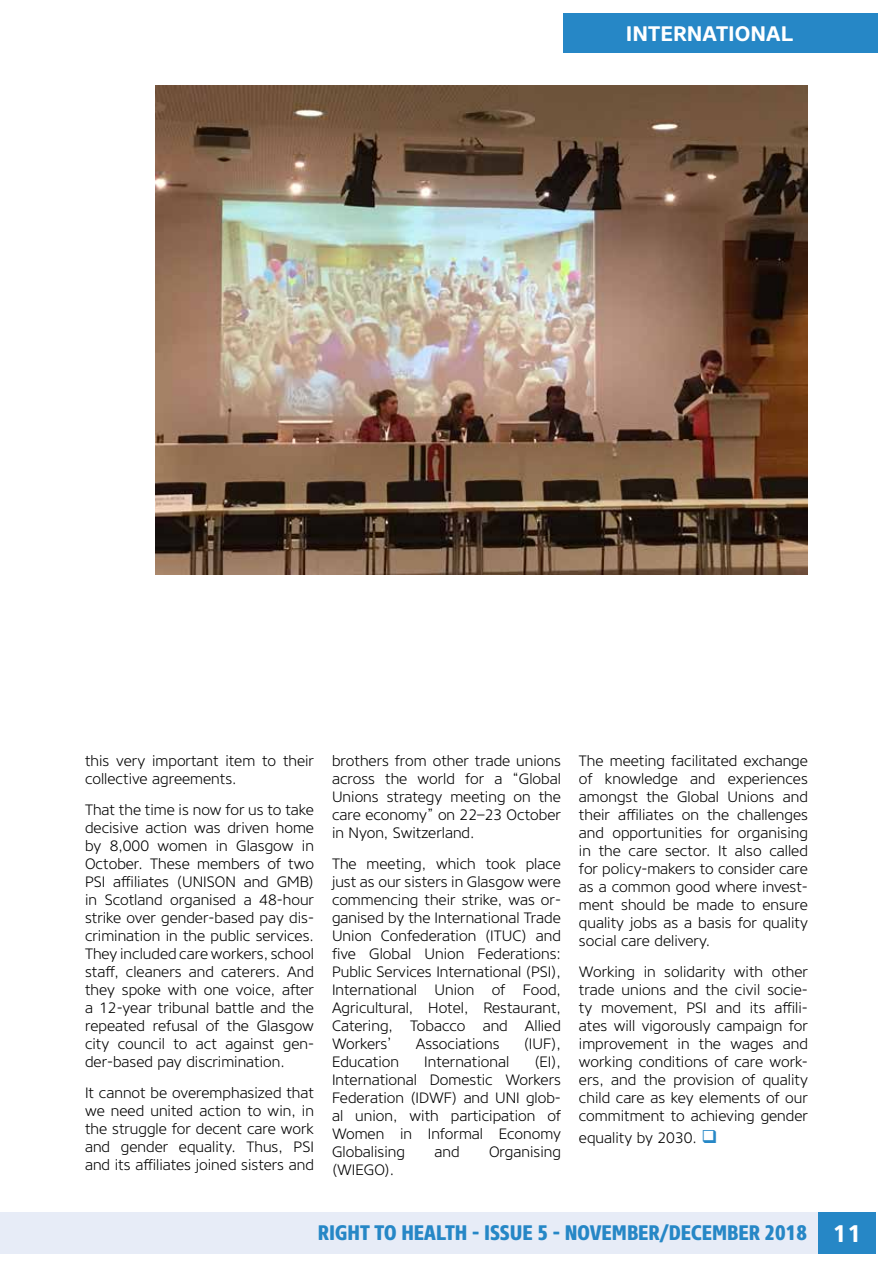
<style>
.page{position:relative;width:893px;height:1263px;background:#fff}
.page>*{position:absolute;margin:0;border:0;box-sizing:border-box;transform-origin:0 0}
.t1{font:800 21px "Core Sans NR77 Cn";color:#2687c6}
.t2{font:700 21px "Core Sans NR65";color:#fff}
.t3{font:300 15px/18px "Core Sans NR35";color:#000;text-align:justify}
.s1{color:#2687c6}
.s2{font-family:"Core Sans NR65";font-weight:700;font-size:24px;color:#fff}
</style>
<div class="page">
<div style="left:0;top:1212px;width:836px;height:41px;background:#e7ecf7"></div>
<div style="left:819px;top:1212px;width:57px;height:41px;background:#2687c6"></div>
<div style="left:563px;top:14px;width:314px;height:39px;background:#2687c6"></div>
<img style="left:155px;top:85px;width:653px;height:490px">
<h1 class="t2" style="left:626px;top:20px;width:169px">INTERNATIONAL</h1>
<p class="t3" style="left:85px;top:752px;width:230px">this very important item to their collective agreements.</p>
<p class="t3" style="left:85px;top:801px;width:230px">That the time is now for us to take decisive action was driven home by 8,000 women in Glasgow in October. These members of two PSI affiliates (UNISON and GMB) in Scotland organised a 48-hour strike over gender-based pay dis&shy;crimination in the public services.<br>They included care workers, school staff, cleaners and caterers. And they spoke with one voice, after a 12-year tribunal battle and the repeated refusal of the Glasgow city council to act against gen&shy;der-based pay discrimination.</p>
<p class="t3" style="left:85px;top:1084px;width:230px">It cannot be overemphasized that we need united action to win, in the struggle for decent care work and gender equality. Thus, PSI and its affiliates joined sisters and</p>
<p class="t3" style="left:332px;top:752px;width:230px">brothers from other trade unions across the world for a “Global Unions strategy meeting on the care economy” on 22–23 October in Nyon, Switzerland.</p>
<p class="t3" style="left:332px;top:855px;width:230px">The meeting, which took place just as our sisters in Glasgow were commencing their strike, was or&shy;ganised by the International Trade Union Confederation (ITUC) and five Global Union Federations:<br>Public Services International (PSI), International Union of Food, Agricultural, Hotel, Restaurant, Catering, Tobacco and Allied Workers’</p>
<p class="t3" style="left:416px;top:1035px;width:85px">Associations</p>
<p class="t3" style="left:524px;top:1035px;width:39px">(IUF),</p>
<p class="t3" style="left:332px;top:1053px;width:230px;text-indent:202px">(EI), International Domestic Workers Federation (IDWF) and UNI glob&shy;al union, with participation of Women in Informal Economy Globalising</p>
<p class="t3" style="left:332px;top:1053px;width:69px">Education</p>
<p class="t3" style="left:424px;top:1053px;width:87px">International</p>
<p class="t3" style="left:434px;top:1143px;width:27px">and</p>
<p class="t3" style="left:489px;top:1143px;width:73px">Organising</p>
<p class="t3" style="left:332px;top:1161px;width:64px">(WIEGO).</p>
<p class="t3" style="left:579px;top:752px;width:230px">The meeting facilitated exchange of knowledge and experiences amongst the Global Unions and their affiliates on the challenges and opportunities for organising in the care sector. It also called for policy-makers to consider care as a common good where invest&shy;ment should be made to ensure quality jobs as a basis for quality social care delivery.</p>
<p class="t3" style="left:579px;top:963px;width:230px">Working in solidarity with other trade unions and the civil socie&shy;ty movement, PSI and its affili&shy;ates will vigorously campaign for improvement in the wages and working conditions of care work&shy;ers, and the provision of quality child care as key elements of our commitment to achieving gender</p>
<p class="t3" style="left:579px;top:1129px;width:140px">equality by 2030. <span class="s1">❑</span></p>
<h1 class="t1" style="left:318px;top:1219px;width:546px">RIGHT TO HEALTH - ISSUE 5 - NOVEMBER/DECEMBER 2018 <span class="s2">11</span></h1>
</div>
